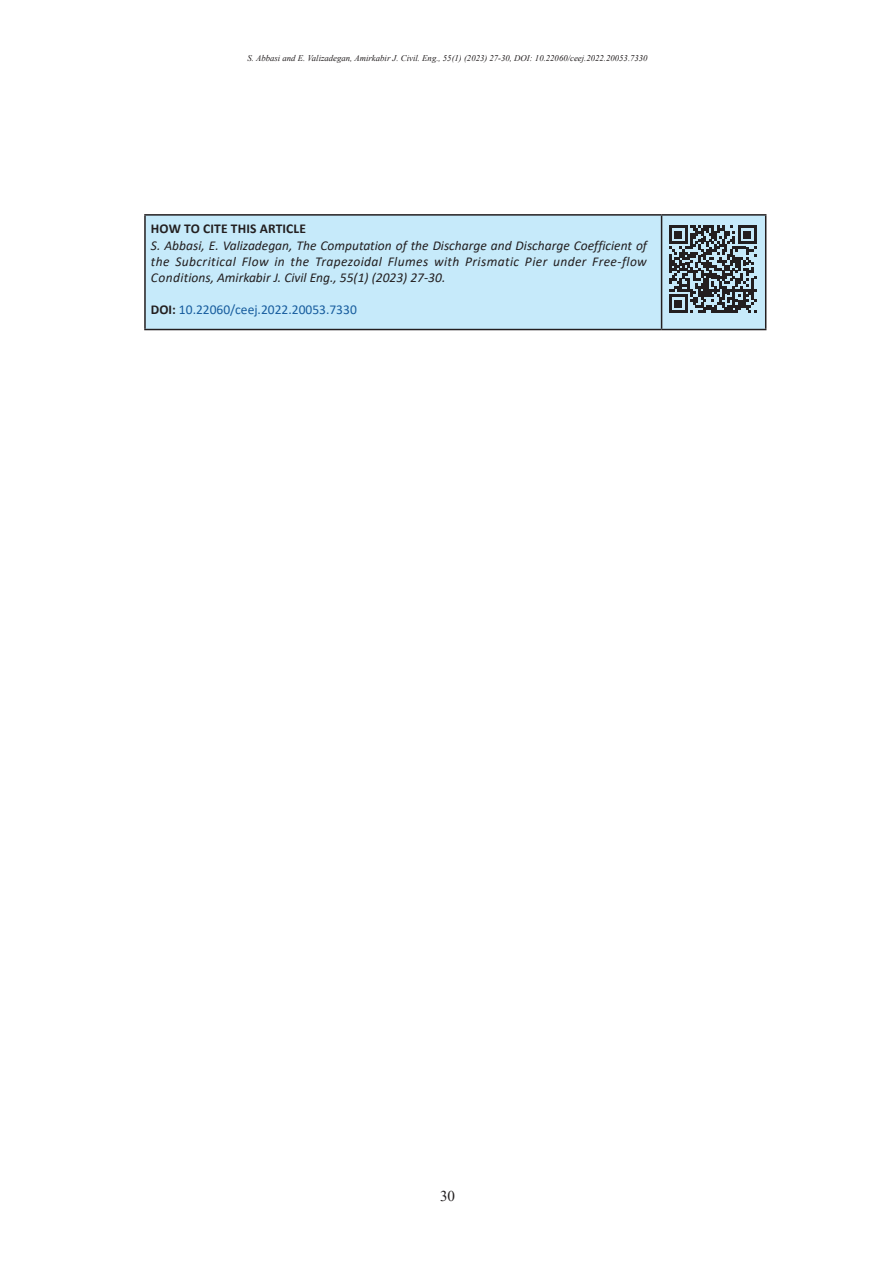
<style>
.page{position:relative;width:893px;height:1263px;background:#fff}
.page>*{position:absolute;margin:0;border:0;box-sizing:border-box;transform-origin:0 0}
.t1{font:15px "Times New Roman";color:#231f20}
.t2{font:italic 13.5px/16.2px "Calibri";color:#231f20;text-align:justify}
.t3{font:13.5px "Calibri";color:#175d9e}
.t4{font:700 13.5px "Calibri";letter-spacing:.01em;color:#231f20}
.t5{font:italic 8.7px "Times New Roman";color:#231f20}
.s1{font-weight:700;color:#231f20}
</style>
<div class="page">
<div style="left:146px;top:216px;width:619px;height:113px;background:#c6eafa"></div>
<hr style="left:144px;top:214px;width:518px;height:2px;background:#231f20">
<hr style="left:144px;top:216px;width:2px;height:113px;background:#231f20">
<hr style="left:662px;top:214px;width:104px;height:2px;background:#231f20">
<hr style="left:661px;top:216px;width:1px;height:113px;background:#231f20">
<hr style="left:765px;top:216px;width:1px;height:113px;background:#231f20">
<hr style="left:144px;top:329px;width:518px;height:1px;background:#231f20">
<hr style="left:662px;top:329px;width:104px;height:1px;background:#231f20">
<svg style="left:669px;top:225px;width:87px;height:88px;background:#68747c"></svg>
<p class="t5" style="left:247px;top:52px;width:402px">S. Abbasi and E. Valizadegan, Amirkabir J. Civil. Eng., 55(1) (2023) 27-30, DOI: 10.22060/ceej.2022.20053.7330</p>
<p class="t4" style="left:151px;top:219px;width:157px">HOW TO CITE THIS ARTICLE</p>
<p class="t2" style="left:151px;top:236px;width:498px">S. Abbasi, E. Valizadegan, The Computation of the Discharge and Discharge Coefficient of the Subcritical Flow in the Trapezoidal Flumes with Prismatic Pier under Free-flow Conditions, Amirkabir J. Civil Eng., 55(1) (2023) 27-30.</p>
<p class="t3" style="left:151px;top:300px;width:207px"><span class="s1">DOI:</span> 10.22060/ceej.2022.20053.7330</p>
<p class="t1" style="left:440px;top:1185px;width:16px">30</p>
</div>
